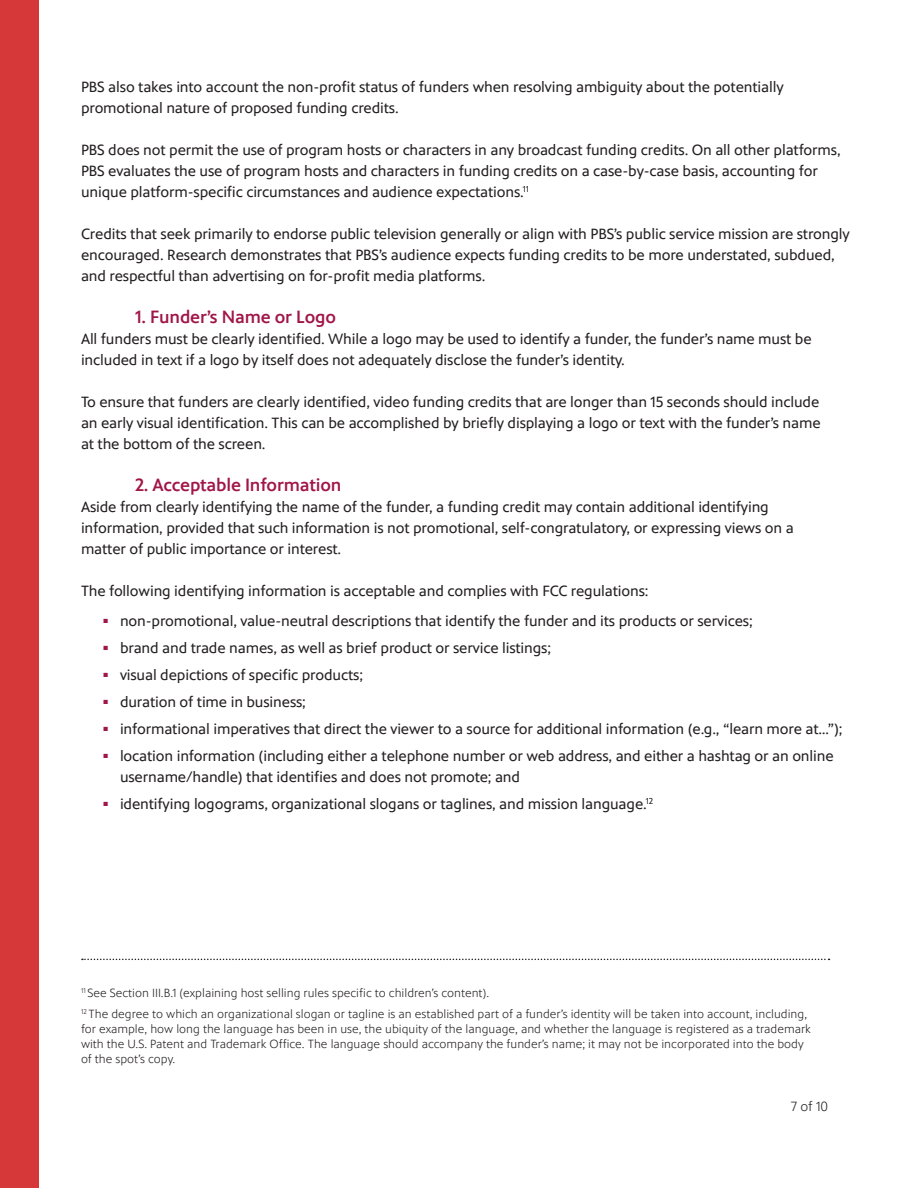
<style>
.page{position:relative;width:918px;height:1188px;background:#fff}
.page>*{position:absolute;margin:0;border:0;box-sizing:border-box;transform-origin:0 0}
.t1{font:500 18px "PBS Sans";letter-spacing:-.01em;color:#a11648}
.t2{font:15px/21px "PBS Sans";letter-spacing:-.01em;color:#231f20}
.t3{font:300 13.5px "PBS Sans";color:#231f20}
.t4{font:300 12px "PBS Sans";color:#231f20}
</style>
<div class="page">
<div style="left:0;top:0;width:39px;height:1188px;background:#d6383a"></div>
<svg style="left:82px;top:959px;width:748px;height:1px"></svg>
<p class="t2" style="left:81px;top:77px;width:704px">PBS also takes into account the non-profit status of funders when resolving ambiguity about the potentially promotional nature of proposed funding credits.</p>
<p class="t2" style="left:81px;top:140px;width:761px">PBS does not permit the use of program hosts or characters in any broadcast funding credits. On all other platforms,<br>PBS evaluates the use of program hosts and characters in funding credits on a case-by-case basis, accounting for unique platform-specific circumstances and audience expectations.<sup>11</sup></p>
<p class="t2" style="left:81px;top:224px;width:770px">Credits that seek primarily to endorse public television generally or align with PBS’s public service mission are strongly encouraged. Research demonstrates that PBS’s audience expects funding credits to be more understated, subdued, and respectful than advertising on for-profit media platforms.</p>
<p class="t1" style="left:135px;top:307px;width:203px">1. Funder’s Name or Logo</p>
<p class="t2" style="left:81px;top:329px;width:732px">All funders must be clearly identified. While a logo may be used to identify a funder, the funder’s name must be included in text if a logo by itself does not adequately disclose the funder’s identity.</p>
<p class="t2" style="left:81px;top:392px;width:740px">To ensure that funders are clearly identified, video funding credits that are longer than 15 seconds should include</p>
<p class="t2" style="left:81px;top:413px;width:741px">an early visual identification. This can be accomplished by briefly displaying a logo or text with the funder’s name</p>
<p class="t2" style="left:81px;top:434px;width:186px">at the bottom of the screen.</p>
<p class="t1" style="left:135px;top:475px;width:208px">2. Acceptable Information</p>
<p class="t2" style="left:81px;top:497px;width:689px">Aside from clearly identifying the name of the funder, a funding credit may contain additional identifying</p>
<p class="t2" style="left:81px;top:518px;width:714px">information, provided that such information is not promotional, self-congratulatory, or expressing views on a</p>
<p class="t2" style="left:81px;top:539px;width:262px">matter of public importance or interest.</p>
<p class="t2" style="left:81px;top:581px;width:569px">The following identifying information is acceptable and complies with FCC regulations:</p>
<p class="t2" style="left:104px;top:611px;width:651px"><sup>■</sup> non-promotional, value-neutral descriptions that identify the funder and its products or services;</p>
<p class="t2" style="left:104px;top:638px;width:449px"><sup>■</sup> brand and trade names, as well as brief product or service listings;</p>
<p class="t2" style="left:104px;top:665px;width:261px"><sup>■</sup> visual depictions of specific products;</p>
<p class="t2" style="left:104px;top:692px;width:204px"><sup>■</sup> duration of time in business;</p>
<p class="t2" style="left:104px;top:719px;width:741px"><sup>■</sup> informational imperatives that direct the viewer to a source for additional information (e.g., “learn more at…”);</p>
<p class="t2" style="left:120px;top:746px;width:715px;text-indent:-16px"><sup>■</sup> location information (including either a telephone number or web address, and either a hashtag or an online username/handle) that identifies and does not promote; and</p>
<p class="t2" style="left:104px;top:794px;width:551px"><sup>■</sup> identifying logograms, organizational slogans or taglines, and mission language.<sup>12</sup></p>
<p class="t4" style="left:81px;top:987px;width:410px"><sup>11</sup> See Section III.B.1 (explaining host selling rules specific to children’s content).</p>
<p class="t4" style="left:81px;top:1008px;width:728px"><sup>12</sup> The degree to which an organizational slogan or tagline is an established part of a funder’s identity will be taken into account, including,</p>
<p class="t4" style="left:81px;top:1023px;width:731px">for example, how long the language has been in use, the ubiquity of the language, and whether the language is registered as a trademark</p>
<p class="t4" style="left:81px;top:1038px;width:724px">with the U.S. Patent and Trademark Office. The language should accompany the funder’s name; it may not be incorporated into the body</p>
<p class="t4" style="left:81px;top:1053px;width:96px">of the spot’s copy.</p>
<p class="t3" style="left:791px;top:1099px;width:39px">7 of 10</p>
</div>
